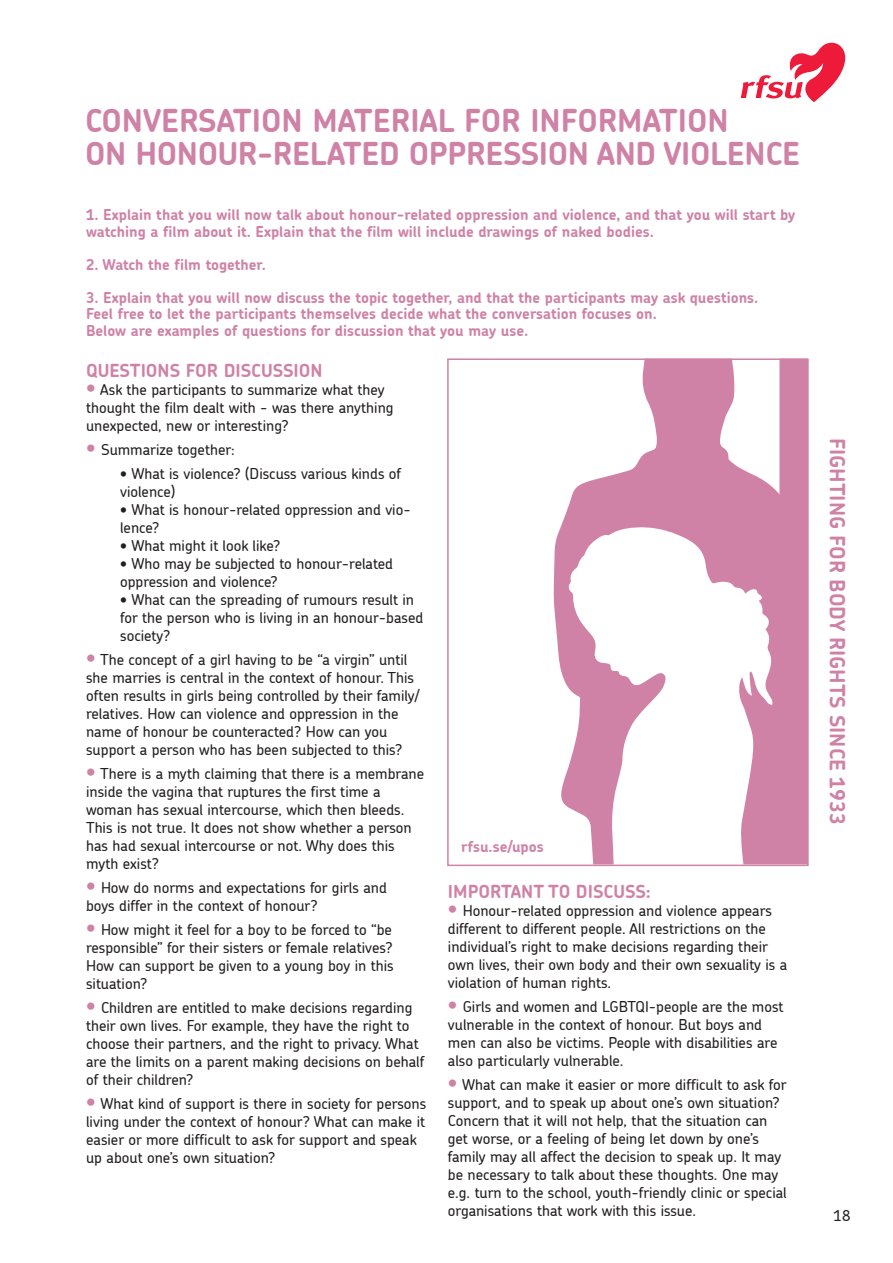
<style>
.page{position:relative;width:893px;height:1263px;background:#fff}
.page>*{position:absolute;margin:0;border:0;box-sizing:border-box;transform-origin:0 0}
.t1{font:700 31.5px/33px "Chevin";letter-spacing:-.01em;color:#cf82a6}
.t2{font:700 21px "Chevin";color:#cf82a6}
.t3{font:700 18px "Chevin";color:#cf82a6}
.t4{font:500 15px/18px "Chevin";color:#231f20}
.t5{font:700 15px/16.5px "Chevin";color:#cf82a6}
.s1{font-weight:700;font-size:21px;color:#cf82a6}
</style>
<div class="page">
<svg style="left:554px;top:361px;width:252px;height:502px"></svg>
<svg style="left:741px;top:43px;width:104px;height:59px"></svg>
<div style="left:447px;top:358px;width:362px;height:508px;border:2px solid #cf82a6"></div>
<h1 class="t1" style="left:85px;top:103px;width:717px">CONVERSATION MATERIAL FOR INFORMATION<br>ON HONOUR-RELATED OPPRESSION AND VIOLENCE</h1>
<p class="t5" style="left:86px;top:206px;width:711px">1. Explain that you will now talk about honour-related oppression and violence, and that you will start by watching a film about it. Explain that the film will include drawings of naked bodies.</p>
<p class="t5" style="left:86px;top:256px;width:181px">2. Watch the film together.</p>
<p class="t5" style="left:86px;top:289px;width:674px">3. Explain that you will now discuss the topic together, and that the participants may ask questions.<br>Feel free to let the participants themselves decide what the conversation focuses on.<br>Below are examples of questions for discussion that you may use.</p>
<p class="t3" style="left:86px;top:358px;width:238px">QUESTIONS FOR DISCUSSION</p>
<p class="t4" style="left:86px;top:380px;width:309px"><span class="s1">•</span> Ask the participants to summarize what they thought the film dealt with - was there anything unexpected, new or interesting?</p>
<p class="t4" style="left:86px;top:440px;width:150px"><span class="s1">•</span> Summarize together:</p>
<p class="t4" style="left:120px;top:464px;width:283px">• What is violence? (Discuss various kinds of violence)</p>
<p class="t4" style="left:120px;top:500px;width:292px">• What is honour-related oppression and vio&shy;lence?</p>
<p class="t4" style="left:120px;top:536px;width:162px">• What might it look like?</p>
<p class="t4" style="left:120px;top:554px;width:274px">• Who may be subjected to honour-related oppression and violence?</p>
<p class="t4" style="left:120px;top:590px;width:305px">• What can the spreading of rumours result in for the person who is living in an honour-based society?</p>
<p class="t4" style="left:86px;top:650px;width:335px"><span class="s1">•</span> The concept of a girl having to be “a virgin” until she marries is central in the context of honour. This often results in girls being controlled by their family/ relatives. How can violence and oppression in the name of honour be counteracted? How can you support a person who has been subjected to this?</p>
<p class="t4" style="left:86px;top:764px;width:339px"><span class="s1">•</span> There is a myth claiming that there is a membrane inside the vagina that ruptures the first time a woman has sexual intercourse, which then bleeds.<br>This is not true. It does not show whether a person has had sexual intercourse or not. Why does this myth exist?</p>
<p class="t4" style="left:86px;top:878px;width:302px"><span class="s1">•</span> How do norms and expectations for girls and boys differ in the context of honour?</p>
<p class="t4" style="left:86px;top:920px;width:309px;text-align:justify"><span class="s1">•</span> How might it feel for a boy to be forced to “be responsible” for their sisters or female relatives?<br>How can support be given to a young boy in this situation?</p>
<p class="t4" style="left:86px;top:998px;width:340px"><span class="s1">•</span> Children are entitled to make decisions regarding their own lives. For example, they have the right to choose their partners, and the right to privacy. What are the limits on a parent making decisions on behalf of their children?</p>
<p class="t4" style="left:86px;top:1094px;width:342px"><span class="s1">•</span> What kind of support is there in society for persons living under the context of honour? What can make it easier or more difficult to ask for support and speak up about one’s own situation?</p>
<p class="t5" style="left:461px;top:837px;width:84px">rfsu.se/upos</p>
<p class="t3" style="left:448px;top:880px;width:205px">IMPORTANT TO DISCUSS:</p>
<p class="t4" style="left:448px;top:901px;width:341px"><span class="s1">•</span> Honour-related oppression and violence appears different to different people. All restrictions on the individual’s right to make decisions regarding their own lives, their own body and their own sexuality is a violation of human rights.</p>
<p class="t4" style="left:448px;top:997px;width:337px"><span class="s1">•</span> Girls and women and LGBTQI-people are the most vulnerable in the context of honour. But boys and men can also be victims. People with disabilities are also particularly vulnerable.</p>
<p class="t4" style="left:448px;top:1075px;width:340px"><span class="s1">•</span> What can make it easier or more difficult to ask for support, and to speak up about one’s own situation?<br>Concern that it will not help, that the situation can get worse, or a feeling of being let down by one’s family may all affect the decision to speak up. It may be necessary to talk about these thoughts. One may e.g. turn to the school, youth-friendly clinic or special organisations that work with this issue.</p>
<h2 class="t2" style="left:851px;top:438px;width:388px;rotate:90deg">FIGHTING FOR BODY RIGHTS SINCE 1933</h2>
<p class="t4" style="left:834px;top:1206px;width:18px">18</p>
</div>
